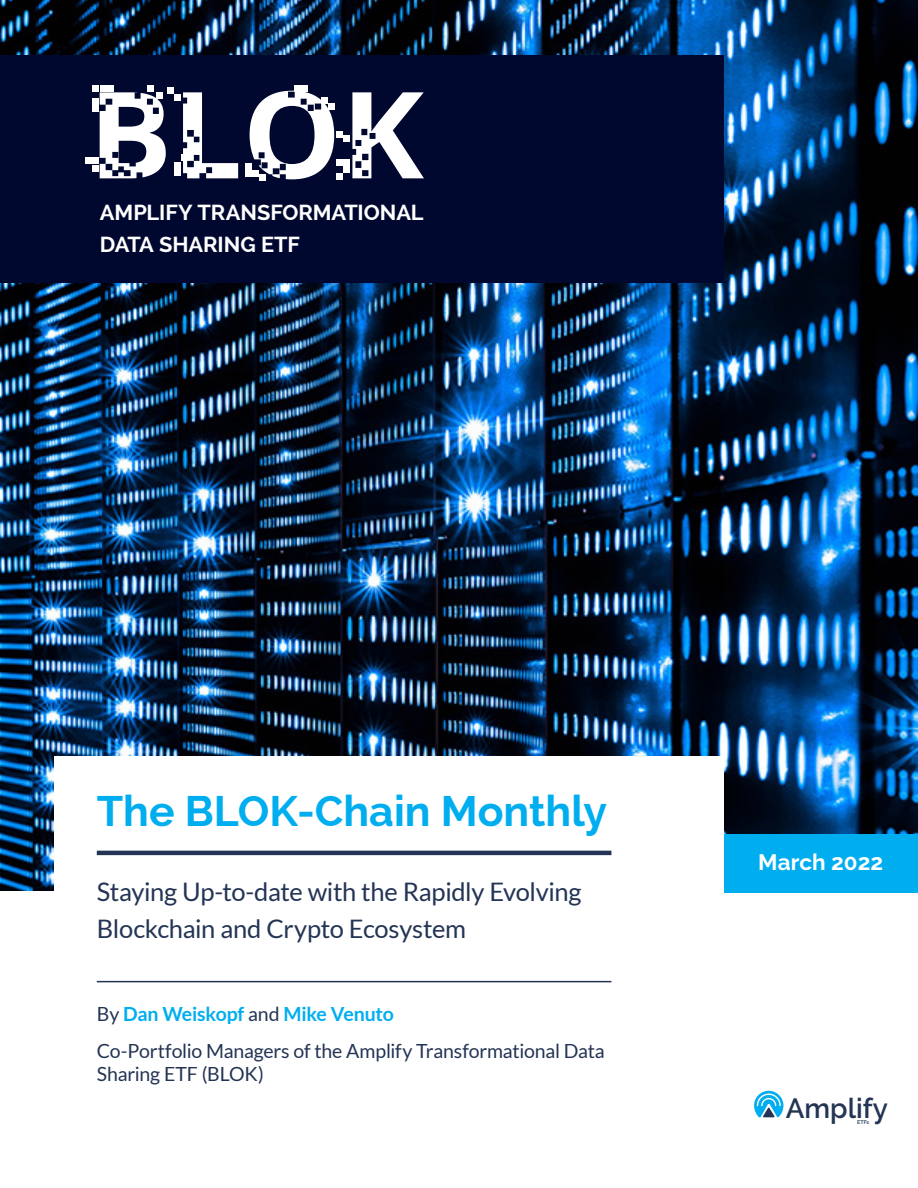
<style>
.page{position:relative;width:918px;height:1188px;background:#fff}
.page>*{position:absolute;margin:0;border:0;box-sizing:border-box;transform-origin:0 0}
.t1{font:700 42.75px "Raleway";color:#00aeef}
.t2{font:600 27.75px "Raleway";color:#233454}
.t3{font:25.5px/37.5px "Lato";letter-spacing:-.015em;color:#233454}
.t4{font:700 22.5px "Raleway";color:#fff}
.t5{font:700 21.75px/31.5px "Raleway";letter-spacing:-.005em;color:#fff}
.t6{font:19.5px/36.9px "Lato";letter-spacing:-.01em;color:#233454}
.t7{font:600 5.4px "Raleway";color:#233454}
.s1{font-weight:700;color:#00aeef}
</style>
<div class="page">
<img style="left:0;top:0;width:918px;height:891px">
<svg style="left:754px;top:1091px;width:30px;height:27px"></svg>
<div style="left:724px;top:834px;width:194px;height:58px;background:#00aeef"></div>
<div style="left:54px;top:756px;width:670px;height:228px;background:#fff"></div>
<hr style="left:97px;top:851px;width:514px;height:4px;background:#233454">
<hr style="left:97px;top:981px;width:514px;height:1px;background:#233454">
<div style="left:0;top:55px;width:724px;height:228px;background:#00082f"></div>
<div style="left:260px;top:174px;width:6px;height:7px;background:#fff"></div>
<svg style="left:246px;top:86px;width:178px;height:93px"></svg>
<svg style="left:85px;top:86px;width:153px;height:92px"></svg>
<p class="t5" style="left:100px;top:197px;width:325px">AMPLIFY TRANSFORMATIONAL<br>DATA SHARING ETF</p>
<h1 class="t1" style="left:97px;top:786px;width:512px">The BLOK-Chain Monthly</h1>
<h3 class="t3" style="left:97px;top:872px;width:486px">Staying Up-to-date with the Rapidly Evolving<br>Blockchain and Crypto Ecosystem</h3>
<p class="t6" style="left:97px;top:996px;width:509px">By <span class="s1">Dan Weiskopf</span> and <span class="s1">Mike Venuto<br></span>Co-Portfolio Managers of the Amplify Transformational Data</p>
<p class="t6" style="left:97px;top:1056px;width:169px">Sharing ETF (BLOK)</p>
<p class="t4" style="left:758px;top:849px;width:127px">March 2022</p>
<h2 class="t2" style="left:786px;top:1092px;width:104px">Amplify</h2>
<p class="t7" style="left:857px;top:1119px;width:14px">ETFs</p>
</div>
